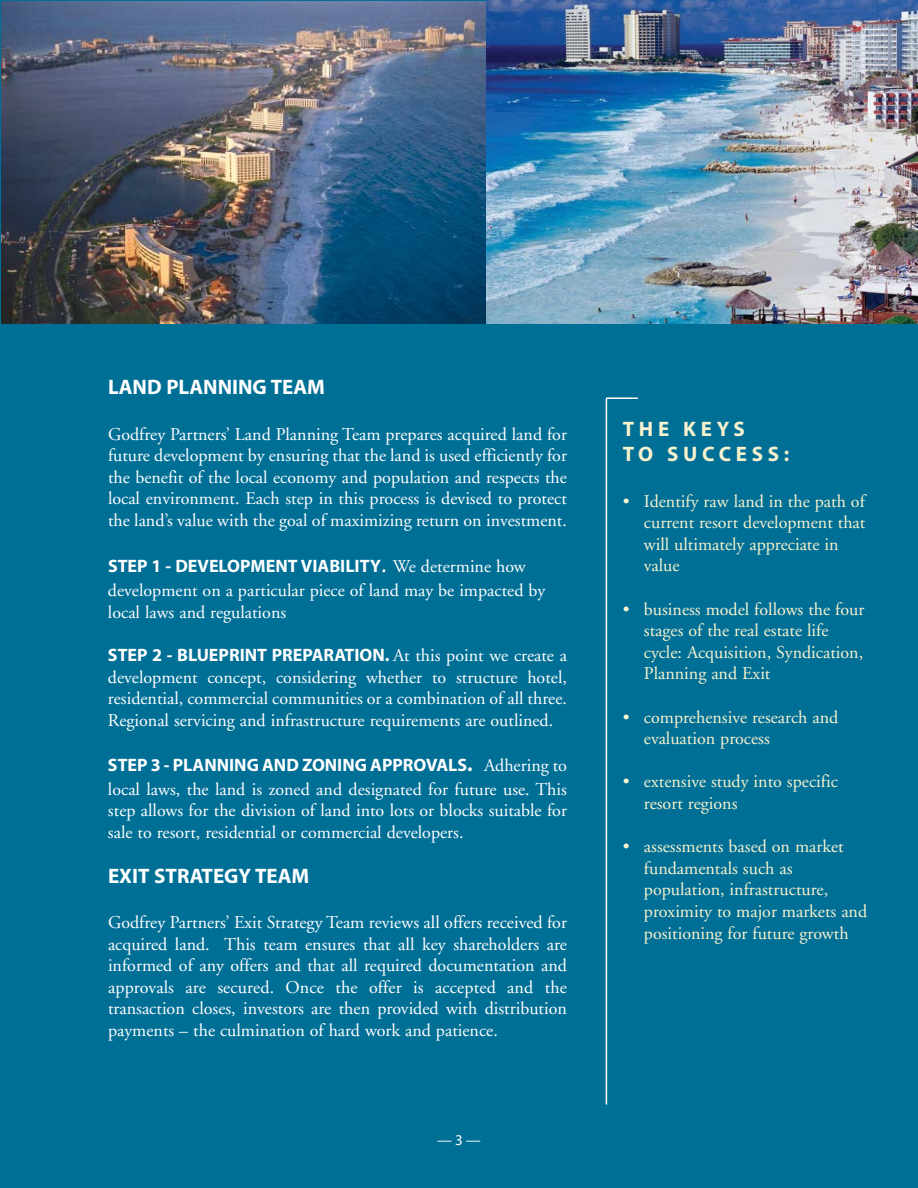
<style>
.page{position:relative;width:918px;height:1188px;background:#006f96}
.page>*{position:absolute;margin:0;border:0;box-sizing:border-box;transform-origin:0 0}
.t1{font:700 21px "Myriad";color:#fff}
.t2{font:700 21px/25.2px "Myriad";letter-spacing:.22em;color:#f8f2ce}
.t3{font:18px/21.6px "Adobe Garamond";color:#fff;text-align:justify}
.t4{font:18px/21.6px "Adobe Garamond";color:#f8f2ce}
.t5{font:700 18px "Myriad";color:#fff}
.t6{font:15px "Myriad";color:#fff}
.s1{font-family:"Adobe Garamond";font-weight:600;font-style:italic;font-size:22.5px}
.s2{font-family:"Adobe Garamond";font-weight:400}
.s3{font-size:21px}
</style>
<div class="page">
<img style="left:486px;top:0;width:432px;height:324px">
<img style="left:1px;top:1px;width:485px;height:323px">
<hr style="left:606px;top:398px;width:1px;height:707px;background:#fff">
<hr style="left:606px;top:398px;width:32px;height:1px;background:#fff">
<p class="t1" style="left:108px;top:379px;width:219px">LAND PLANNING TEAM</p>
<p class="t3" style="left:108px;top:425px;width:461px">Godfrey Partners’ Land Planning Team prepares acquired land for future development by ensuring that the land is used efficiently for the benefit of the local economy and population and respects the local environment. Each step in this process is devised to protect the land’s value with the goal of maximizing return on investment.</p>
<p class="t5" style="left:108px;top:560px;width:419px">STEP 1 - DEVELOPMENT VIABILITY<span class="s1">.</span> <span class="s2">We determine how</span></p>
<p class="t3" style="left:108px;top:581px;width:439px">development on a particular piece of land may be impacted by local laws and regulations</p>
<p class="t5" style="left:108px;top:648px;width:461px">STEP 2 - BLUEPRINT PREPARATION. <span class="s2">At this point we create a</span></p>
<p class="t3" style="left:108px;top:668px;width:461px">development concept, considering whether to structure hotel, residential, commercial communities or a combination of all three.<br>Regional servicing and infrastructure requirements are outlined.</p>
<p class="t5" style="left:108px;top:758px;width:461px">STEP 3 - PLANNING AND ZONING APPROVALS<span class="s3">.</span> <span class="s2">Adhering to</span></p>
<p class="t3" style="left:108px;top:780px;width:461px">local laws, the land is zoned and designated for future use. This step allows for the division of land into lots or blocks suitable for sale to resort, residential or commercial developers.</p>
<p class="t1" style="left:108px;top:868px;width:203px">EXIT STRATEGY TEAM</p>
<p class="t3" style="left:108px;top:913px;width:461px">Godfrey Partners’ Exit Strategy Team reviews all offers received for acquired land. This team ensures that all key shareholders are informed of any offers and that all required documentation and approvals are secured. Once the offer is accepted and the transaction closes, investors are then provided with distribution payments – the culmination of hard work and patience.</p>
<p class="t6" style="left:437px;top:1134px;width:45px">—3—</p>
<p class="t2" style="left:623px;top:418px;width:168px">THE KEYS<br>TO SUCCESS:</p>
<p class="t4" style="left:644px;top:492px;width:223px;text-indent:-21px">• Identify raw land in the path of current resort development that will ultimately appreciate in value</p>
<p class="t4" style="left:644px;top:600px;width:222px;text-indent:-21px">• business model follows the four stages of the real estate life cycle: Acquisition, Syndication,<br>Planning and Exit</p>
<p class="t4" style="left:644px;top:708px;width:196px;text-indent:-21px">• comprehensive research and evaluation process</p>
<p class="t4" style="left:644px;top:773px;width:195px;text-indent:-21px">• extensive study into specific resort regions</p>
<p class="t4" style="left:644px;top:837px;width:225px;text-indent:-21px">• assessments based on market fundamentals such as population, infrastructure, proximity to major markets and positioning for future growth</p>
</div>
